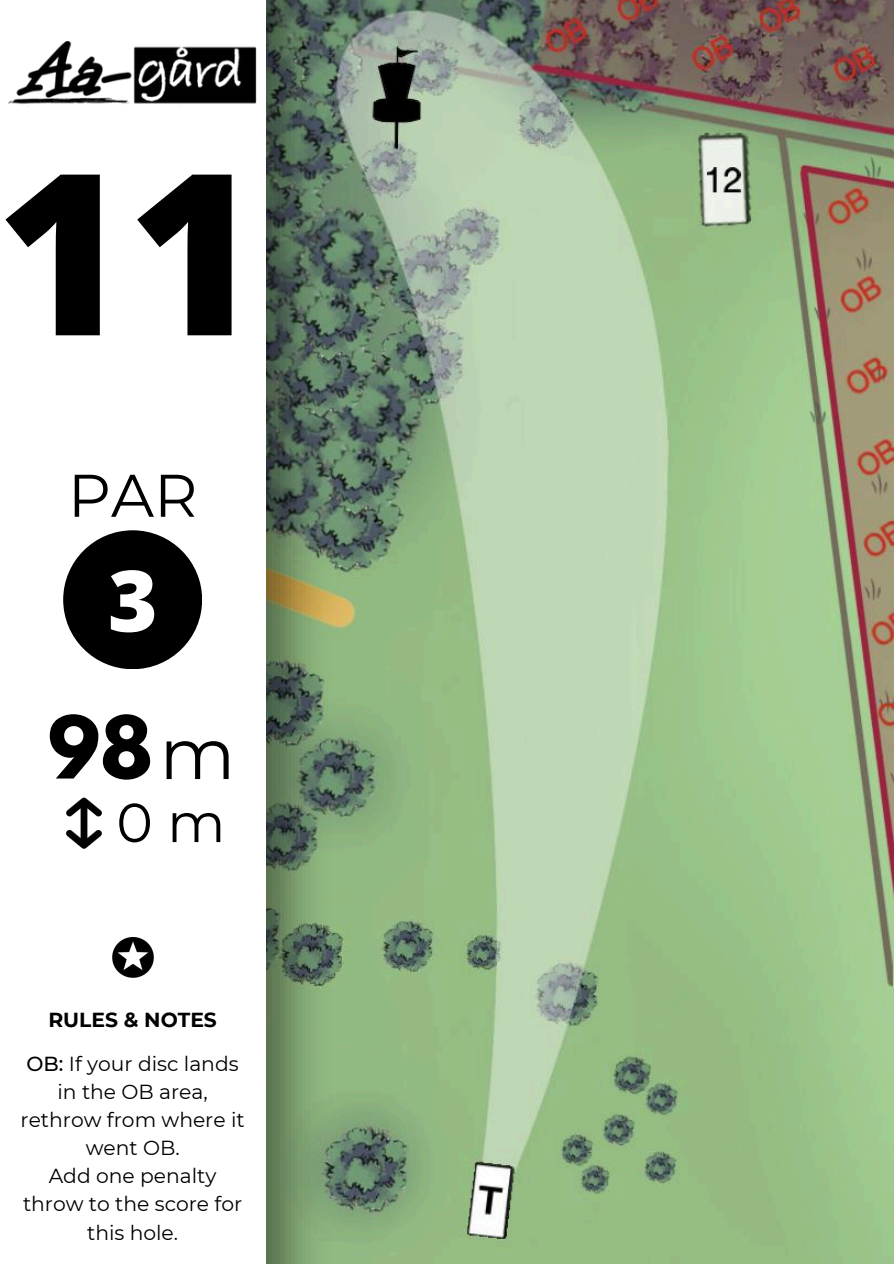
<style>
.page{position:relative;width:894px;height:1264px;background:#fff}
.page>*{position:absolute;margin:0;border:0;box-sizing:border-box;transform-origin:0 0}
.t1{font:800 225px "Open Sans";color:#000}
.t2{font:800 84.9px "Open Sans";color:#fff}
.t3{font:700 76.5px "League Spartan";color:#000}
.t4{font:60px "Montserrat";color:#000}
.t5{font:54.9px "Montserrat";color:#000}
.t6{font:20.25px/28.2px "Montserrat";color:#000;text-align:center}
.t7{font:700 20.25px "Montserrat";color:#000}
.s1{font-family:"Montserrat";font-weight:400;font-size:71.4px}
.s2{font-weight:500}
</style>
<div class="page">
<img style="left:8px;top:42px;width:249px;height:62px">
<div style="left:63px;top:530px;width:139px;height:139px;background:#000;border-radius:50%"></div>
<img style="left:66px;top:797px;width:36px;height:52px">
<img style="left:331px;top:0;width:562px;height:1263px">
<img style="left:266px;top:0;width:65px;height:1263px">
<img style="left:112px;top:937px;width:42px;height:40px">
<h2 class="t1" style="left:-4px;top:95px;width:265px">11</h2>
<p class="t4" style="left:68px;top:458px;width:131px">PAR</p>
<p class="t2" style="left:108px;top:541px;width:51px">3</p>
<p class="t3" style="left:47px;top:709px;width:189px">98<span class="s1">m</span></p>
<p class="t5" style="left:116px;top:789px;width:110px">0 m</p>
<p class="t7" style="left:48px;top:1007px;width:170px">RULES &amp; NOTES</p>
<p class="t6" style="left:21px;top:1049px;width:225px"><span class="s2">OB:</span> If your disc lands in the OB area, rethrow from where it went OB.</p>
<h3 class="t6" style="left:23px;top:1161px;width:221px">Add one penalty throw to the score for this hole.</h3>
</div>
